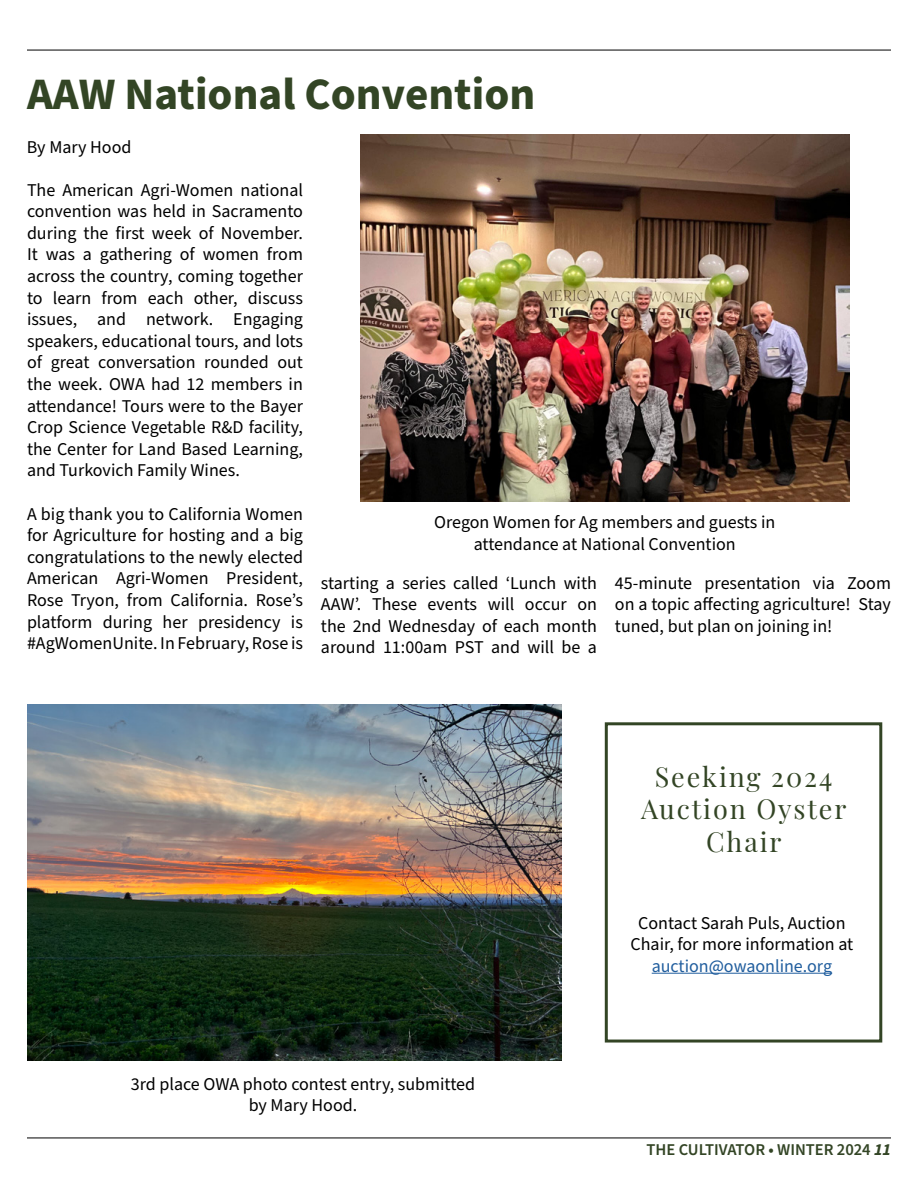
<style>
.page{position:relative;width:918px;height:1188px;background:#fff}
.page>*{position:absolute;margin:0;border:0;box-sizing:border-box;transform-origin:0 0}
.t1{font:700 45px "Source Sans Pro";color:#334525}
.t2{font:27px/32.4px "Playfair Display";letter-spacing:.07em;color:#334525;text-align:center}
.t3{font:18px/21.6px "Source Sans Pro";color:#000;text-align:justify}
.t4{font:18px "Source Sans Pro";color:#215e9e}
.t5{font:600 16.5px "Source Sans Pro";color:#334525}
.s1{font-weight:700;font-style:italic}
</style>
<div class="page">
<hr style="left:27px;top:50px;width:864px;height:1px;background:#000">
<hr style="left:27px;top:1138px;width:864px;height:1px;background:#000">
<img style="left:27px;top:704px;width:535px;height:357px">
<div style="left:605px;top:722px;width:277px;height:321px;border:3px solid #334525"></div>
<hr style="left:652px;top:973px;width:180px;height:1px;background:#215e9e">
<img style="left:361px;top:135px;width:489px;height:367px">
<h1 class="t1" style="left:27px;top:63px;width:510px">AAW National Convention</h1>
<p class="t3" style="left:27px;top:137px;width:106px">By Mary Hood</p>
<p class="t3" style="left:27px;top:179px;width:278px">The American Agri-Women national convention was held in Sacramento during the first week of November.<br>It was a gathering of women from across the country, coming together to learn from each other, discuss issues, and network. Engaging speakers, educational tours, and lots of great conversation rounded out the week. OWA had 12 members in attendance! Tours were to the Bayer Crop Science Vegetable R&amp;D facility, the Center for Land Based Learning, and Turkovich Family Wines.</p>
<p class="t3" style="left:27px;top:503px;width:278px">A big thank you to California Women for Agriculture for hosting and a big congratulations to the newly elected American Agri-Women President, Rose Tryon, from California. Rose’s platform during her presidency is #AgWomenUnite. In February, Rose is</p>
<p class="t3" style="left:434px;top:512px;width:343px;text-align:center">Oregon Women for Ag members and guests in attendance at National Convention</p>
<p class="t3" style="left:321px;top:572px;width:278px">starting a series called ‘Lunch with AAW’. These events will occur on the 2nd Wednesday of each month around 11:00am PST and will be a</p>
<p class="t3" style="left:615px;top:572px;width:278px">45-minute presentation via Zoom on a topic affecting agriculture! Stay tuned, but plan on joining in!</p>
<h2 class="t2" style="left:641px;top:758px;width:207px">Seeking 2024<br>Auction Oyster<br>Chair</h2>
<p class="t3" style="left:631px;top:912px;width:224px;text-align:center">Contact Sarah Puls, Auction<br>Chair, for more information at</p>
<p class="t4" style="left:652px;top:954px;width:182px">auction@owaonline.org</p>
<p class="t3" style="left:131px;top:1073px;width:346px;text-align:center">3rd place OWA photo contest entry, submitted by Mary Hood.</p>
<p class="t5" style="left:647px;top:1139px;width:246px">THE CULTIVATOR • WINTER 2024 <span class="s1">11</span></p>
</div>
